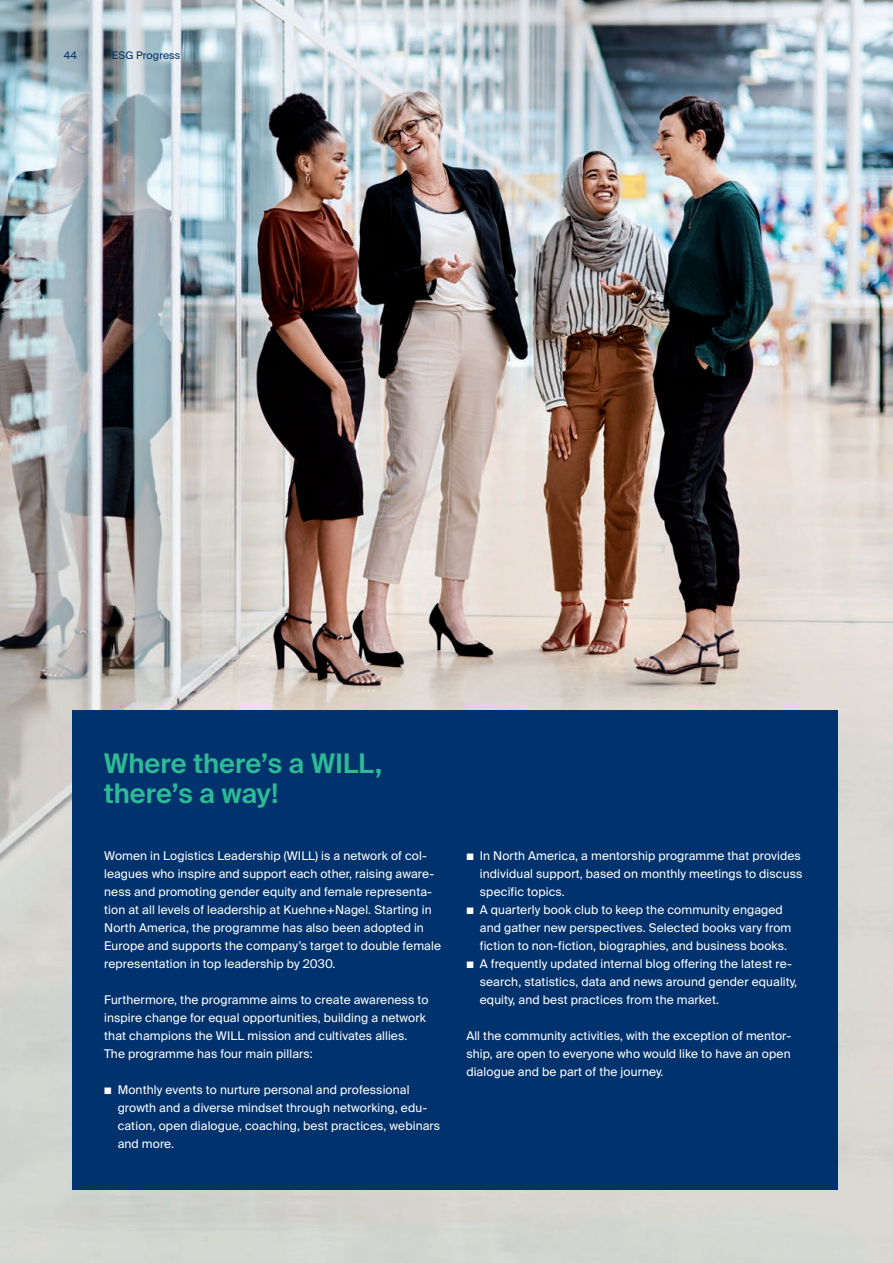
<style>
.page{position:relative;width:893px;height:1263px;background:#fff}
.page>*{position:absolute;margin:0;border:0;box-sizing:border-box;transform-origin:0 0}
.t1{font:600 27px/30px "Suisse Intl";letter-spacing:.005em;color:#2dba95}
.t2{font:12px/18px "Suisse Intl";letter-spacing:.01em;color:#fff}
.t3{font:10.5px "Suisse Intl";letter-spacing:.01em;color:#00326d}
</style>
<div class="page">
<img style="left:0;top:0;width:893px;height:1263px">
<div style="left:72px;top:711px;width:766px;height:479px;background:#00326d"></div>
<p class="t3" style="left:64px;top:49px;width:15px">44</p>
<p class="t3" style="left:112px;top:49px;width:70px">ESG Progress</p>
<h1 class="t1" style="left:104px;top:748px;width:279px">Where there’s a WILL, there’s a way!</h1>
<p class="t2" style="left:104px;top:846px;width:338px">Women in Logistics Leadership (WILL) is a network of col&shy;leagues who inspire and support each other, raising aware&shy;ness and promoting gender equity and female representa&shy;tion at all levels of leadership at Kuehne+Nagel. Starting in North America, the programme has also been adopted in Europe and supports the company’s target to double female representation in top leadership by 2030.</p>
<p class="t2" style="left:104px;top:990px;width:326px">Furthermore, the programme aims to create awareness to inspire change for equal opportunities, building a network that champions the WILL mission and cultivates allies.<br>The programme has four main pillars:</p>
<p class="t2" style="left:118px;top:1080px;width:324px;text-indent:-14px">■ Monthly events to nurture personal and professional growth and a diverse mindset through networking, edu&shy;cation, open dialogue, coaching, best practices, webinars and more.</p>
<p class="t2" style="left:480px;top:846px;width:324px;text-indent:-14px">■ In North America, a mentorship programme that provides individual support, based on monthly meetings to discuss specific topics.</p>
<p class="t2" style="left:480px;top:900px;width:313px;text-indent:-14px">■ A quarterly book club to keep the community engaged and gather new perspectives. Selected books vary from fiction to non-fiction, biographies, and business books.</p>
<p class="t2" style="left:480px;top:954px;width:319px;text-indent:-14px">■ A frequently updated internal blog offering the latest re&shy;search, statistics, data and news around gender equality, equity, and best practices from the market.</p>
<p class="t2" style="left:466px;top:1026px;width:326px;text-align:justify">All the community activities, with the exception of mentor&shy;ship, are open to everyone who would like to have an open dialogue and be part of the journey.</p>
</div>
